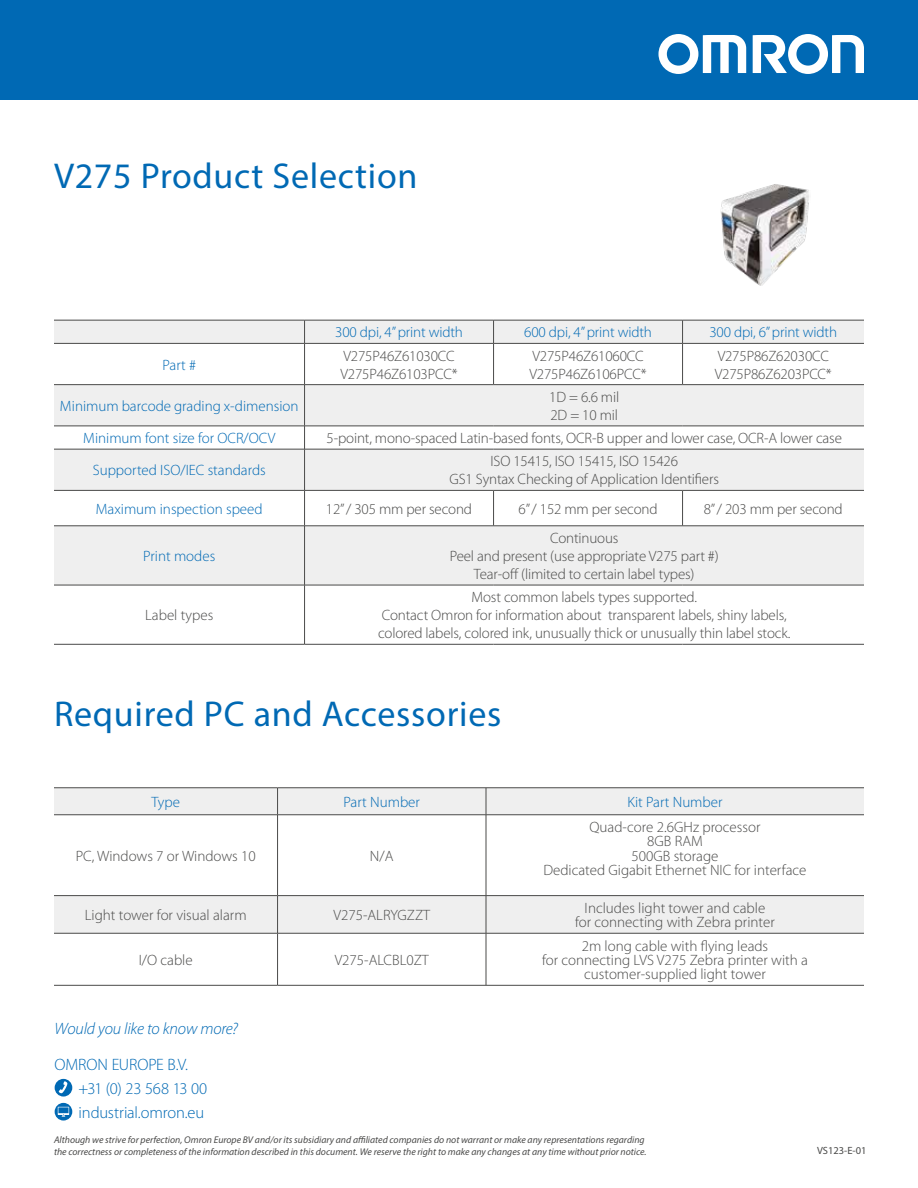
<style>
.page{position:relative;width:918px;height:1188px;background:#fff}
.page>*{position:absolute;margin:0;border:0;box-sizing:border-box;transform-origin:0 0}
.t1{font:36px "Myriad Pro";letter-spacing:.02em;color:#0069b4}
.t2{font:300 16.5px/24px "Myriad Pro";letter-spacing:-.01em;color:#0069b4}
.t3{font:italic 300 16.5px "Myriad Pro";letter-spacing:-.01em;color:#0069b4}
.t4{font:300 15px/18px "Myriad Pro";letter-spacing:-.01em;color:#4a4a49;text-align:center}
.t5{font:300 15px "Myriad Pro";color:#0069b4}
.t6{font:10.5px "Myriad Pro";color:#4a4a49}
.t7{font:italic 9.75px/12px "Myriad Pro";color:#4a4a49}
</style>
<div class="page">
<div style="left:0;top:0;width:918px;height:100px;background:#0069b4"></div>
<svg style="left:658px;top:34px;width:88px;height:40px"></svg>
<svg style="left:753px;top:34px;width:111px;height:40px"></svg>
<img style="left:720px;top:184px;width:89px;height:102px">
<svg style="left:54px;top:789px;width:810px;height:144px"></svg>
<hr style="left:54px;top:788px;width:224px;height:1px;background:#4a4a49">
<hr style="left:278px;top:788px;width:208px;height:1px;background:#4a4a49">
<svg style="left:277px;top:789px;width:1px;height:26px"></svg>
<hr style="left:486px;top:788px;width:378px;height:1px;background:#4a4a49">
<svg style="left:486px;top:788px;width:1px;height:27px"></svg>
<hr style="left:54px;top:815px;width:224px;height:1px;background:#4a4a49">
<hr style="left:278px;top:815px;width:208px;height:1px;background:#4a4a49">
<hr style="left:277px;top:815px;width:1px;height:80px;background:#4a4a49">
<hr style="left:486px;top:815px;width:378px;height:1px;background:#4a4a49">
<hr style="left:486px;top:815px;width:1px;height:80px;background:#4a4a49">
<hr style="left:54px;top:895px;width:224px;height:1px;background:#4a4a49">
<hr style="left:278px;top:895px;width:208px;height:1px;background:#4a4a49">
<hr style="left:277px;top:896px;width:1px;height:37px;background:#4a4a49">
<hr style="left:486px;top:895px;width:378px;height:1px;background:#4a4a49">
<hr style="left:486px;top:896px;width:1px;height:37px;background:#4a4a49">
<hr style="left:54px;top:933px;width:224px;height:1px;background:#4a4a49">
<hr style="left:278px;top:933px;width:208px;height:1px;background:#4a4a49">
<hr style="left:277px;top:933px;width:1px;height:52px;background:#4a4a49">
<hr style="left:486px;top:933px;width:378px;height:1px;background:#4a4a49">
<hr style="left:486px;top:933px;width:1px;height:52px;background:#4a4a49">
<hr style="left:54px;top:985px;width:224px;height:1px;background:#4a4a49">
<hr style="left:278px;top:985px;width:208px;height:1px;background:#4a4a49">
<hr style="left:486px;top:985px;width:378px;height:1px;background:#4a4a49">
<svg style="left:54px;top:321px;width:810px;height:264px;fill:#efefef"></svg>
<hr style="left:54px;top:320px;width:251px;height:1px;background:#4a4a49">
<hr style="left:305px;top:320px;width:189px;height:1px;background:#4a4a49">
<svg style="left:304px;top:320px;width:1px;height:23px"></svg>
<hr style="left:494px;top:320px;width:189px;height:1px;background:#4a4a49">
<svg style="left:493px;top:320px;width:1px;height:23px"></svg>
<hr style="left:683px;top:320px;width:181px;height:1px;background:#4a4a49">
<svg style="left:682px;top:320px;width:1px;height:23px"></svg>
<hr style="left:54px;top:343px;width:251px;height:1px;background:#4a4a49">
<hr style="left:305px;top:343px;width:189px;height:1px;background:#4a4a49">
<hr style="left:304px;top:344px;width:1px;height:40px;background:#4a4a49">
<hr style="left:494px;top:343px;width:189px;height:1px;background:#4a4a49">
<hr style="left:493px;top:344px;width:1px;height:40px;background:#4a4a49">
<hr style="left:683px;top:343px;width:181px;height:1px;background:#4a4a49">
<hr style="left:682px;top:344px;width:1px;height:40px;background:#4a4a49">
<hr style="left:54px;top:384px;width:251px;height:1px;background:#4a4a49">
<hr style="left:305px;top:384px;width:189px;height:1px;background:#4a4a49">
<hr style="left:304px;top:385px;width:1px;height:41px;background:#4a4a49">
<hr style="left:494px;top:384px;width:189px;height:1px;background:#4a4a49">
<hr style="left:683px;top:384px;width:181px;height:1px;background:#4a4a49">
<hr style="left:54px;top:426px;width:251px;height:1px;background:#4a4a49">
<hr style="left:305px;top:426px;width:189px;height:1px;background:#4a4a49">
<svg style="left:304px;top:426px;width:1px;height:23px"></svg>
<hr style="left:494px;top:426px;width:189px;height:1px;background:#4a4a49">
<hr style="left:683px;top:426px;width:181px;height:1px;background:#4a4a49">
<hr style="left:54px;top:449px;width:251px;height:1px;background:#4a4a49">
<hr style="left:305px;top:449px;width:189px;height:1px;background:#4a4a49">
<hr style="left:304px;top:449px;width:1px;height:41px;background:#4a4a49">
<hr style="left:494px;top:449px;width:189px;height:1px;background:#4a4a49">
<hr style="left:683px;top:449px;width:181px;height:1px;background:#4a4a49">
<hr style="left:54px;top:490px;width:251px;height:1px;background:#4a4a49">
<hr style="left:305px;top:490px;width:189px;height:1px;background:#4a4a49">
<hr style="left:304px;top:491px;width:1px;height:35px;background:#4a4a49">
<hr style="left:494px;top:490px;width:189px;height:1px;background:#4a4a49">
<hr style="left:493px;top:491px;width:1px;height:35px;background:#4a4a49">
<hr style="left:683px;top:490px;width:181px;height:1px;background:#4a4a49">
<hr style="left:682px;top:491px;width:1px;height:35px;background:#4a4a49">
<hr style="left:54px;top:526px;width:251px;height:1px;background:#4a4a49">
<hr style="left:305px;top:526px;width:189px;height:1px;background:#4a4a49">
<hr style="left:304px;top:526px;width:1px;height:59px;background:#4a4a49">
<hr style="left:494px;top:526px;width:189px;height:1px;background:#4a4a49">
<hr style="left:683px;top:526px;width:181px;height:1px;background:#4a4a49">
<hr style="left:54px;top:585px;width:251px;height:1px;background:#4a4a49">
<hr style="left:305px;top:585px;width:189px;height:1px;background:#4a4a49">
<hr style="left:304px;top:585px;width:1px;height:59px;background:#4a4a49">
<hr style="left:494px;top:585px;width:189px;height:1px;background:#4a4a49">
<hr style="left:683px;top:585px;width:181px;height:1px;background:#4a4a49">
<hr style="left:54px;top:644px;width:251px;height:1px;background:#4a4a49">
<hr style="left:305px;top:644px;width:189px;height:1px;background:#4a4a49">
<hr style="left:494px;top:644px;width:189px;height:1px;background:#4a4a49">
<hr style="left:683px;top:644px;width:181px;height:1px;background:#4a4a49">
<div style="left:55px;top:1079px;width:17px;height:18px;background:#0069b4;border-radius:50%"></div>
<svg style="left:59px;top:1081px;width:8px;height:12px"></svg>
<svg style="left:55px;top:1103px;width:17px;height:18px"></svg>
<svg style="left:58px;top:1107px;width:11px;height:10px"></svg>
<h1 class="t1" style="left:54px;top:154px;width:365px">V275 Product Selection</h1>
<p class="t5" style="left:335px;top:324px;width:129px">300 dpi, 4” print width</p>
<p class="t5" style="left:524px;top:324px;width:129px">600 dpi, 4” print width</p>
<p class="t5" style="left:709px;top:324px;width:129px">300 dpi, 6” print width</p>
<p class="t5" style="left:162px;top:356px;width:35px">Part #</p>
<p class="t4" style="left:340px;top:347px;width:119px;text-align:left">V275P46Z61030CC<br>V275P46Z6103PCC*</p>
<p class="t4" style="left:529px;top:347px;width:119px;text-align:left">V275P46Z61060CC<br>V275P46Z6106PCC*</p>
<p class="t4" style="left:715px;top:347px;width:119px;text-align:left">V275P86Z62030CC<br>V275P86Z6203PCC*</p>
<p class="t5" style="left:60px;top:398px;width:240px">Minimum barcode grading x-dimension</p>
<p class="t4" style="left:549px;top:388px;width:72px;text-align:left">1D = 6.6 mil<br>2D = 10 mil</p>
<p class="t5" style="left:83px;top:430px;width:194px">Minimum font size for OCR/OCV</p>
<p class="t4" style="left:327px;top:429px;width:517px">5-point, mono-spaced Latin-based fonts, OCR-B upper and lower case, OCR-A lower case</p>
<p class="t5" style="left:93px;top:462px;width:175px">Supported ISO/IEC standards</p>
<p class="t4" style="left:450px;top:453px;width:271px">ISO 15415, ISO 15415, ISO 15426<br>GS1 Syntax Checking of Application Identifiers</p>
<p class="t5" style="left:96px;top:500px;width:168px">Maximum inspection speed</p>
<p class="t4" style="left:326px;top:500px;width:148px">12” / 305 mm per second</p>
<p class="t4" style="left:519px;top:500px;width:141px">6” / 152 mm per second</p>
<p class="t4" style="left:704px;top:500px;width:141px">8” / 203 mm per second</p>
<p class="t5" style="left:143px;top:548px;width:74px">Print modes</p>
<p class="t4" style="left:450px;top:529px;width:271px">Continuous<br>Peel and present (use appropriate V275 part #)<br>Tear-off (limited to certain label types)</p>
<p class="t4" style="left:145px;top:607px;width:70px">Label types</p>
<p class="t4" style="left:378px;top:589px;width:414px">Most common labels types supported.<br>Contact Omron for information about transparent labels, shiny labels, colored labels, colored ink, unusually thick or unusually thin label stock.</p>
<h1 class="t1" style="left:54px;top:692px;width:449px">Required PC and Accessories</h1>
<p class="t5" style="left:151px;top:794px;width:30px">Type</p>
<p class="t5" style="left:344px;top:794px;width:78px">Part Number</p>
<p class="t5" style="left:627px;top:794px;width:97px">Kit Part Number</p>
<p class="t4" style="left:76px;top:847px;width:182px">PC, Windows 7 or Windows 10</p>
<p class="t4" style="left:370px;top:847px;width:25px">N/A</p>
<p class="t4" style="left:543px;top:820px;width:265px;line-height:14.4px">Quad-core 2.6GHz processor<br>8GB RAM<br>500GB storage<br>Dedicated Gigabit Ethernet NIC for interface</p>
<p class="t4" style="left:85px;top:906px;width:163px">Light tower for visual alarm</p>
<p class="t4" style="left:333px;top:906px;width:98px">V275-ALRYGZZT</p>
<p class="t4" style="left:575px;top:901px;width:201px;line-height:14.4px">Includes light tower and cable for connecting with Zebra printer</p>
<p class="t4" style="left:139px;top:951px;width:56px">I/O cable</p>
<p class="t4" style="left:335px;top:951px;width:96px">V275-ALCBL0ZT</p>
<p class="t4" style="left:542px;top:939px;width:267px;line-height:14.4px">2m long cable with flying leads<br>for connecting LVS V275 Zebra printer with a customer-supplied light tower</p>
<p class="t3" style="left:55px;top:1019px;width:185px">Would you like to know more?</p>
<p class="t2" style="left:79px;top:1052px;width:130px;text-indent:-24px">OMRON EUROPE B.V. +31 (0) 23 568 13 00 industrial.omron.eu</p>
<p class="t7" style="left:54px;top:1133px;width:594px">Although we strive for perfection, Omron Europe BV and/or its subsidiary and affiliated companies do not warrant or make any representations regarding the correctness or completeness of the information described in this document. We reserve the right to make any changes at any time without prior notice.</p>
<p class="t6" style="left:817px;top:1144px;width:51px">VS123-E-01</p>
</div>
